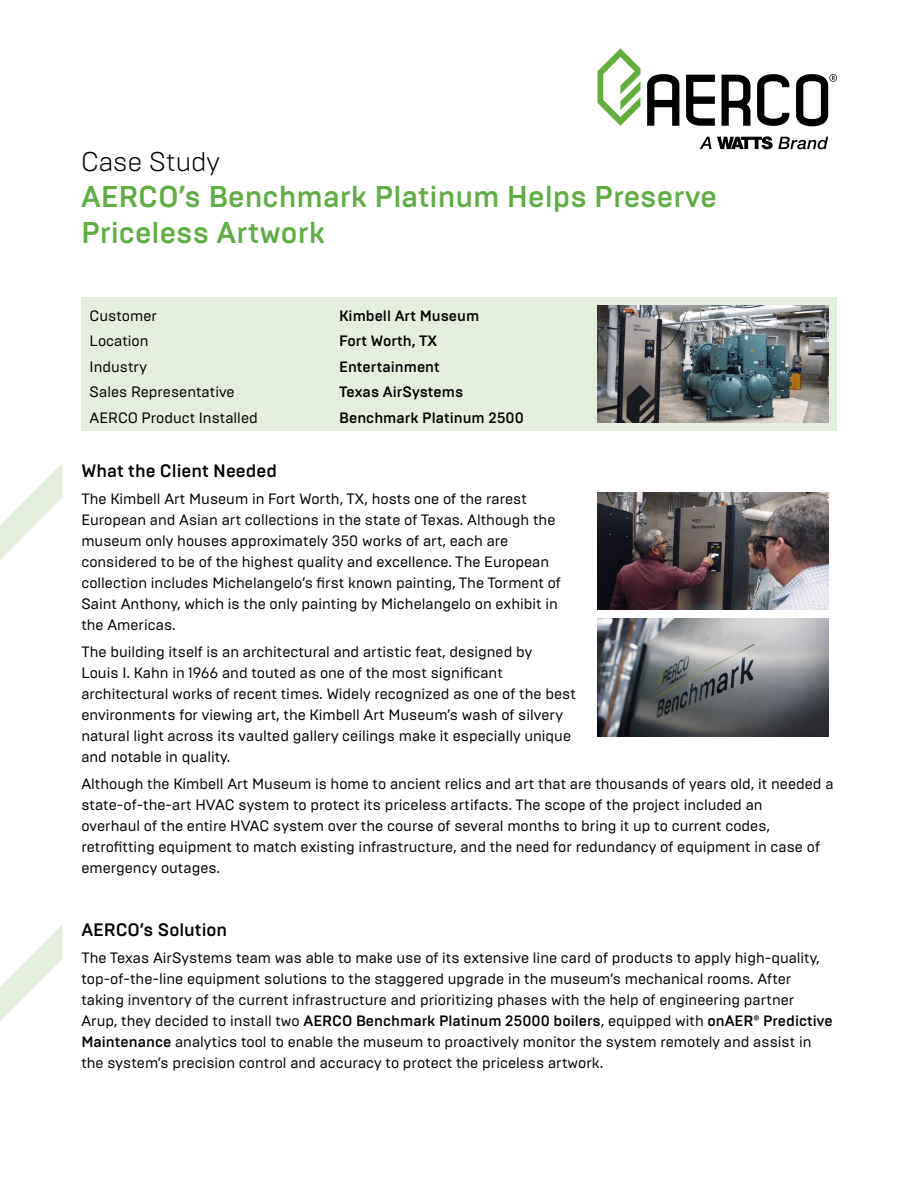
<style>
.page{position:relative;width:918px;height:1188px;background:#fff}
.page>*{position:absolute;margin:0;border:0;box-sizing:border-box;transform-origin:0 0}
.t1{font:500 30px/36px "Brutal Type";color:#60ad45}
.t2{font:300 27px "Brutal Type";color:#000}
.t3{font:500 18px "Brutal Type";color:#000}
.t4{font:15px/21px "Brutal Type";color:#000}
.t5{font:500 15px "Brutal Type";color:#000}
.s1{font-weight:500}
</style>
<div class="page">
<div style="left:81px;top:297px;width:756px;height:134px;background:#e4eedc"></div>
<img style="left:597px;top:305px;width:232px;height:118px">
<svg style="left:0;top:464px;width:62px;height:96px"></svg>
<svg style="left:0;top:925px;width:62px;height:96px"></svg>
<svg style="left:597px;top:48px;width:43px;height:78px"></svg>
<svg style="left:647px;top:74px;width:32px;height:52px"></svg>
<svg style="left:686px;top:75px;width:29px;height:51px"></svg>
<svg style="left:722px;top:75px;width:29px;height:51px"></svg>
<svg style="left:757px;top:74px;width:32px;height:52px"></svg>
<svg style="left:796px;top:74px;width:41px;height:52px"></svg>
<svg style="left:700px;top:137px;width:11px;height:12px"></svg>
<svg style="left:717px;top:136px;width:111px;height:13px"></svg>
<img style="left:597px;top:492px;width:232px;height:118px">
<img style="left:597px;top:619px;width:232px;height:117px">
<p class="t2" style="left:81px;top:145px;width:141px">Case Study</p>
<p class="t1" style="left:81px;top:179px;width:637px">AERCO’s Benchmark Platinum Helps Preserve<br>Priceless Artwork</p>
<p class="t4" style="left:90px;top:305px;width:69px">Customer</p>
<p class="t4" style="left:90px;top:330px;width:60px">Location</p>
<p class="t4" style="left:90px;top:356px;width:59px">Industry</p>
<p class="t4" style="left:90px;top:381px;width:147px">Sales Representative</p>
<p class="t4" style="left:90px;top:407px;width:170px">AERCO Product Installed</p>
<p class="t5" style="left:339px;top:306px;width:142px">Kimbell Art Museum</p>
<p class="t5" style="left:339px;top:332px;width:100px">Fort Worth, TX</p>
<p class="t5" style="left:339px;top:357px;width:102px">Entertainment</p>
<p class="t5" style="left:339px;top:383px;width:126px">Texas AirSystems</p>
<p class="t5" style="left:339px;top:408px;width:186px">Benchmark Platinum 2500</p>
<p class="t3" style="left:81px;top:460px;width:197px">What the Client Needed</p>
<p class="t4" style="left:81px;top:489px;width:481px">The Kimbell Art Museum in Fort Worth, TX, hosts one of the rarest European and Asian art collections in the state of Texas. Although the museum only houses approximately 350 works of art, each are considered to be of the highest quality and excellence. The European collection includes Michelangelo’s first known painting, The Torment of Saint Anthony, which is the only painting by Michelangelo on exhibit in the Americas.</p>
<p class="t4" style="left:81px;top:642px;width:496px">The building itself is an architectural and artistic feat, designed by<br>Louis I. Kahn in 1966 and touted as one of the most significant architectural works of recent times. Widely recognized as one of the best environments for viewing art, the Kimbell Art Museum’s wash of silvery natural light across its vaulted gallery ceilings make it especially unique and notable in quality.</p>
<p class="t4" style="left:81px;top:774px;width:754px">Although the Kimbell Art Museum is home to ancient relics and art that are thousands of years old, it needed a state-of-the-art HVAC system to protect its priceless artifacts. The scope of the project included an<br>overhaul of the entire HVAC system over the course of several months to bring it up to current codes, retrofitting equipment to match existing infrastructure, and the need for redundancy of equipment in case of emergency outages.</p>
<p class="t3" style="left:81px;top:919px;width:147px">AERCO’s Solution</p>
<p class="t4" style="left:81px;top:948px;width:753px">The Texas AirSystems team was able to make use of its extensive line card of products to apply high-quality, top-of-the-line equipment solutions to the staggered upgrade in the museum’s mechanical rooms. After taking inventory of the current infrastructure and prioritizing phases with the help of engineering partner Arup, they decided to install two <span class="s1">AERCO Benchmark Platinum 25000 boilers</span>, equipped with <span class="s1">onAER® Predictive Maintenance</span> analytics tool to enable the museum to proactively monitor the system remotely and assist in the system’s precision control and accuracy to protect the priceless artwork.</p>
</div>
